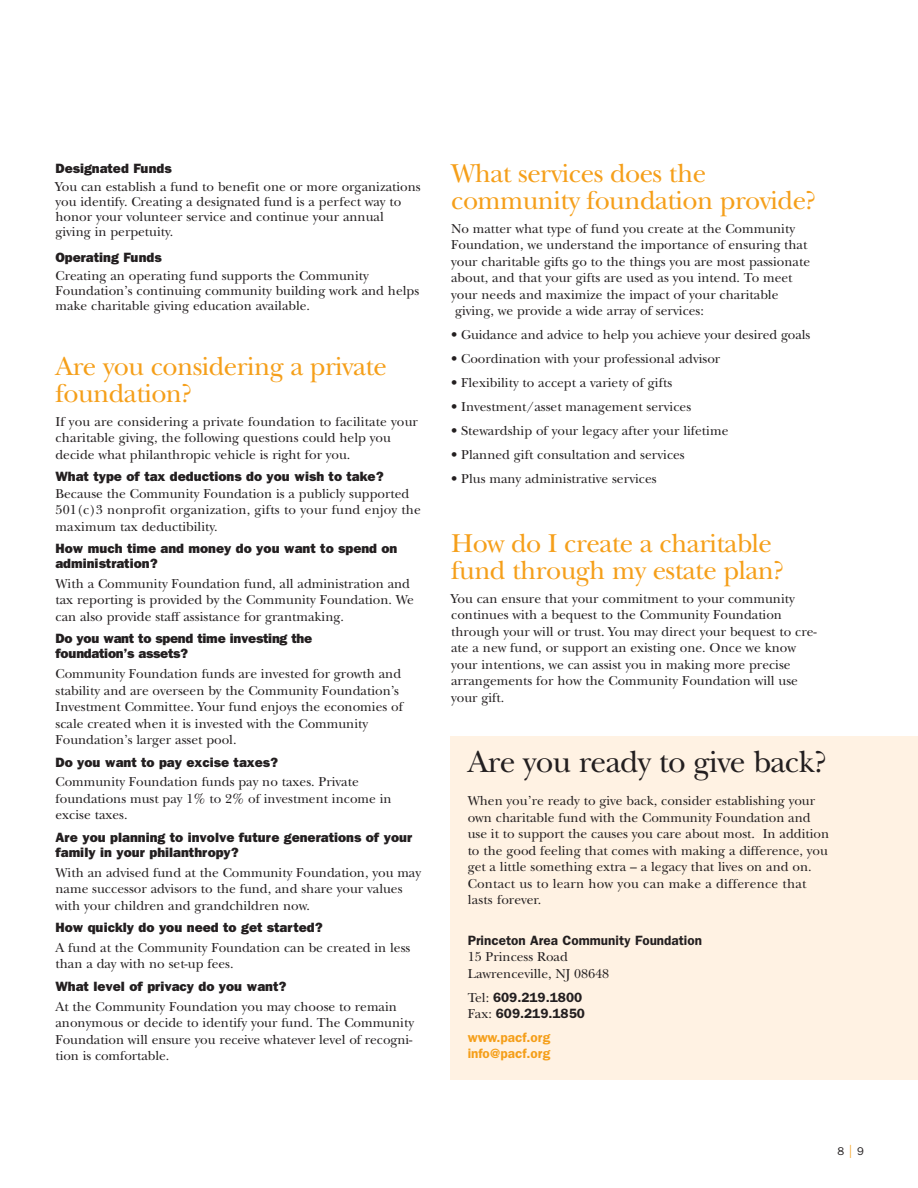
<style>
.page{position:relative;width:918px;height:1188px;background:#fff}
.page>*{position:absolute;margin:0;border:0;box-sizing:border-box;transform-origin:0 0}
.t1{font:31.5px "New Baskerville";letter-spacing:-.02em;color:#231f20}
.t2{font:27px/27px "New Baskerville";letter-spacing:-.02em;color:#f59f1a}
.t3{font:13.5px/16.5px "New Baskerville";color:#231f20}
.t4{font:800 13.5px/15px "Franklin Gothic";color:#231f20}
.t5{font:600 13.5px/16.5px "Franklin Gothic";color:#231f20}
.t6{font:800 13.5px/15px "Franklin Gothic";letter-spacing:-.02em;color:#231f20}
.t7{font:600 13.5px/16.5px "Franklin Gothic";color:#f59f1a}
.t8{font:11.25px "Franklin Gothic";color:#231f20}
.s1{font-family:"New Baskerville";font-weight:400}
.s2{font-size:19.2px;color:#f59f1a}
</style>
<div class="page">
<div style="left:450px;top:737px;width:468px;height:343px;background:#fff2e3"></div>
<p class="t4" style="left:56px;top:162px;width:118px">Designated Funds</p>
<p class="t3" style="left:56px;top:181px;width:367px;line-height:15px">You can establish a fund to benefit one or more organizations you identify. Creating a designated fund is a perfect way to honor your volunteer service and continue your annual giving in perpetuity.</p>
<p class="t4" style="left:56px;top:251px;width:108px">Operating Funds</p>
<p class="t3" style="left:56px;top:270px;width:365px;line-height:15px">Creating an operating fund supports the Community<br>Foundation’s continuing community building work and helps make charitable giving education available.</p>
<h2 class="t2" style="left:56px;top:356px;width:333px">Are you considering a private foundation?</h2>
<p class="t3" style="left:56px;top:415px;width:364px">If you are considering a private foundation to facilitate your charitable giving, the following questions could help you decide what philanthropic vehicle is right for you.</p>
<p class="t4" style="left:56px;top:470px;width:330px">What type of tax deductions do you wish to take?</p>
<p class="t3" style="left:56px;top:487px;width:367px">Because the Community Foundation is a publicly supported<br>501(c)3 nonprofit organization, gifts to your fund enjoy the maximum tax deductibility.</p>
<p class="t4" style="left:56px;top:542px;width:343px">How much time and money do you want to spend on administration?</p>
<p class="t3" style="left:56px;top:577px;width:360px">With a Community Foundation fund, all administration and tax reporting is provided by the Community Foundation. We can also provide staff assistance for grantmaking.</p>
<p class="t6" style="left:56px;top:632px;width:258px">Do you want to spend time investing the foundation’s assets?</p>
<p class="t3" style="left:56px;top:667px;width:349px">Community Foundation funds are invested for growth and stability and are overseen by the Community Foundation’s Investment Committee. Your fund enjoys the economies of scale created when it is invested with the Community Foundation’s larger asset pool.</p>
<p class="t4" style="left:56px;top:756px;width:224px">Do you want to pay excise taxes?</p>
<p class="t3" style="left:56px;top:775px;width:338px">Community Foundation funds pay no taxes. Private foundations must pay 1% to 2% of investment income in excise taxes.</p>
<p class="t4" style="left:56px;top:831px;width:358px">Are you planning to involve future generations of your family in your philanthropy?</p>
<p class="t3" style="left:56px;top:866px;width:367px">With an advised fund at the Community Foundation, you may name successor advisors to the fund, and share your values with your children and grandchildren now.</p>
<p class="t4" style="left:56px;top:921px;width:269px">How quickly do you need to get started?</p>
<p class="t3" style="left:56px;top:941px;width:356px">A fund at the Community Foundation can be created in less than a day with no set-up fees.</p>
<p class="t4" style="left:56px;top:980px;width:233px">What level of privacy do you want?</p>
<p class="t3" style="left:56px;top:1000px;width:360px">At the Community Foundation you may choose to remain anonymous or decide to identify your fund. The Community Foundation will ensure you receive whatever level of recogni&shy;tion is comfortable.</p>
<h2 class="t2" style="left:451px;top:163px;width:367px">What services does the community foundation provide?</h2>
<p class="t3" style="left:451px;top:222px;width:360px">No matter what type of fund you create at the Community Foundation, we understand the importance of ensuring that your charitable gifts go to the things you are most passionate about, and that your gifts are used as you intend. To meet your needs and maximize the impact of your charitable giving, we provide a wide array of services:</p>
<p class="t3" style="left:451px;top:328px;width:361px">• Guidance and advice to help you achieve your desired goals</p>
<p class="t3" style="left:451px;top:352px;width:271px">• Coordination with your professional advisor</p>
<p class="t3" style="left:451px;top:376px;width:223px">• Flexibility to accept a variety of gifts</p>
<p class="t3" style="left:451px;top:400px;width:242px">• Investment/asset management services</p>
<p class="t3" style="left:451px;top:424px;width:279px">• Stewardship of your legacy after your lifetime</p>
<p class="t3" style="left:451px;top:448px;width:235px">• Planned gift consultation and services</p>
<p class="t3" style="left:451px;top:472px;width:207px">• Plus many administrative services</p>
<h2 class="t2" style="left:451px;top:533px;width:335px">How do I create a charitable fund through my estate plan?</h2>
<p class="t3" style="left:451px;top:592px;width:367px">You can ensure that your commitment to your community continues with a bequest to the Community Foundation through your will or trust. You may direct your bequest to cre&shy;ate a new fund, or support an existing one. Once we know your intentions, we can assist you in making more precise arrangements for how the Community Foundation will use your gift.</p>
<h1 class="t1" style="left:468px;top:751px;width:361px">Are you ready to give back?</h1>
<p class="t3" style="left:468px;top:794px;width:363px">When you’re ready to give back, consider establishing your own charitable fund with the Community Foundation and use it to support the causes you care about most. In addition to the good feeling that comes with making a difference, you get a little something extra – a legacy that lives on and on.<br>Contact us to learn how you can make a difference that lasts forever.</p>
<p class="t5" style="left:468px;top:933px;width:236px">Princeton Area Community Foundation</p>
<p class="t3" style="left:468px;top:950px;width:143px">15 Princess Road<br>Lawrenceville, NJ 08648</p>
<p class="t5" style="left:468px;top:990px;width:119px"><span class="s1">Tel:</span> 609.219.1800<br><span class="s1">Fax:</span> 609.219.1850</p>
<p class="t7" style="left:468px;top:1030px;width:84px">www.pacf.org info@pacf.org</p>
<p class="t8" style="left:837px;top:1147px;width:28px">8<span class="s2">|</span> 9</p>
</div>
